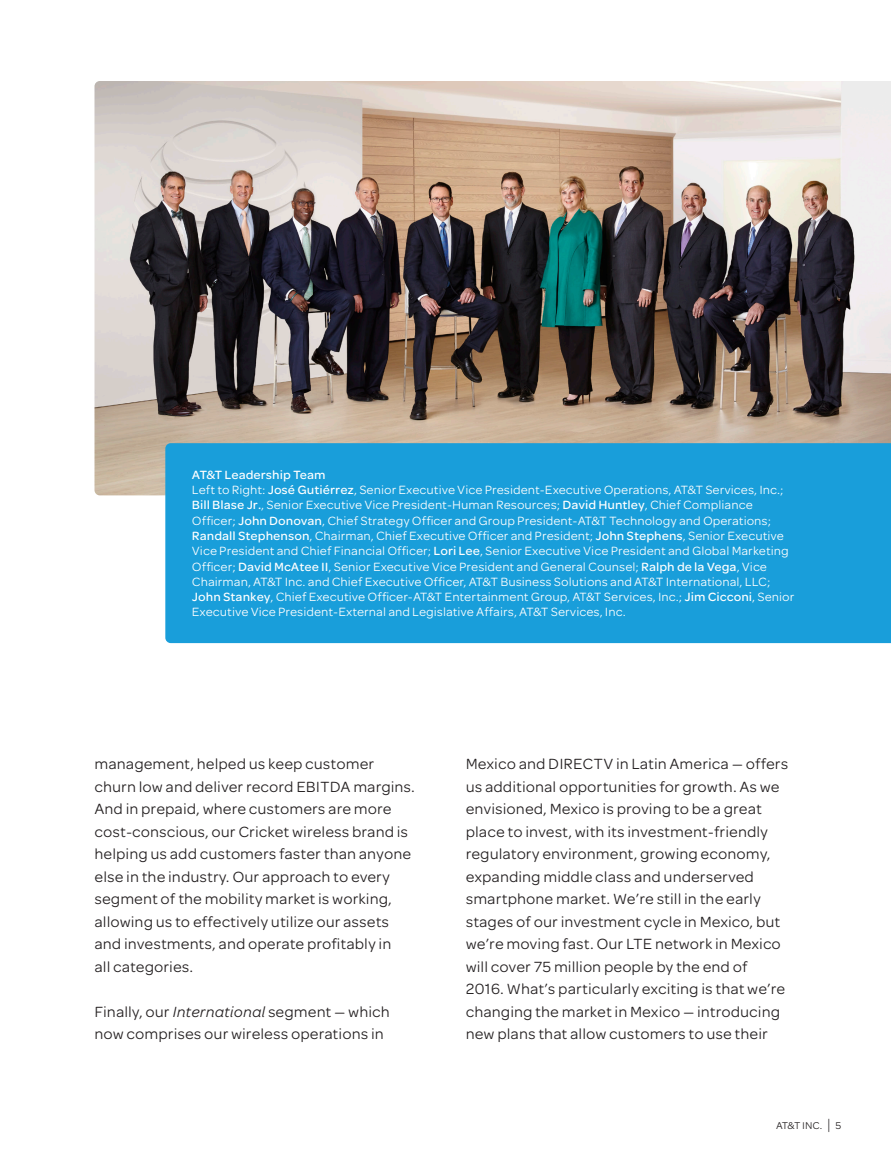
<style>
.page{position:relative;width:891px;height:1161px;background:#fff}
.page>*{position:absolute;margin:0;border:0;box-sizing:border-box;transform-origin:0 0}
.t1{font:15.75px/22.5px "Omnes ATTII";color:#231f20}
.t2{font:12.75px/15.3px "Omnes ATTII";color:#fff}
.t3{font:12.75px "Omnes ATTII Medium";color:#fff}
.t4{font:10.5px "Omnes ATTII";color:#231f20}
.s1{font-family:"Omnes ATTII Medium"}
.s2{font-style:italic}
.s3{font-size:15.75px}
</style>
<div class="page">
<img style="left:94px;top:81px;width:797px;height:414px">
<div style="left:165px;top:443px;width:726px;height:200px;background:#199eda"></div>
<p class="t3" style="left:192px;top:466px;width:135px">AT&amp;T Leadership Team</p>
<p class="t2" style="left:192px;top:481px;width:604px">Left to Right: <span class="s1">José Gutiérrez</span>, Senior Executive Vice President-Executive Operations, AT&amp;T Services, Inc.; <span class="s1">Bill Blase Jr.</span>, Senior Executive Vice President-Human Resources; <span class="s1">David Huntley</span>, Chief Compliance Officer; <span class="s1">John Donovan</span>, Chief Strategy Officer and Group President-AT&amp;T Technology and Operations; <span class="s1">Randall Stephenson</span>, Chairman, Chief Executive Officer and President; <span class="s1">John Stephens</span>, Senior Executive Vice President and Chief Financial Officer; <span class="s1">Lori Lee</span>, Senior Executive Vice President and Global Marketing Officer; <span class="s1">David McAtee II</span>, Senior Executive Vice President and General Counsel; <span class="s1">Ralph de la Vega</span>, Vice Chairman, AT&amp;T Inc. and Chief Executive Officer, AT&amp;T Business Solutions and AT&amp;T International, LLC; <span class="s1">John Stankey</span>, Chief Executive Officer-AT&amp;T Entertainment Group, AT&amp;T Services, Inc.; <span class="s1">Jim Cicconi</span>, Senior Executive Vice President-External and Legislative Affairs, AT&amp;T Services, Inc.</p>
<p class="t1" style="left:94px;top:752px;width:322px">management, helped us keep customer churn low and deliver record EBITDA margins.<br>And in prepaid, where customers are more cost-conscious, our Cricket wireless brand is helping us add customers faster than anyone else in the industry. Our approach to every segment of the mobility market is working, allowing us to effectively utilize our assets and investments, and operate profitably in<br>all categories.</p>
<p class="t1" style="left:94px;top:999px;width:297px">Finally, our <span class="s2">International</span> segment — which now comprises our wireless operations in</p>
<p class="t1" style="left:466px;top:752px;width:324px">Mexico and DIRECTV in Latin America — offers us additional opportunities for growth. As we envisioned, Mexico is proving to be a great place to invest, with its investment-friendly regulatory environment, growing economy, expanding middle class and underserved smartphone market. We’re still in the early stages of our investment cycle in Mexico, but we’re moving fast. Our LTE network in Mexico will cover 75 million people by the end of 2016. What’s particularly exciting is that we’re changing the market in Mexico — introducing new plans that allow customers to use their</p>
<p class="t4" style="left:776px;top:1118px;width:67px">AT&amp;T INC. <span class="s3">|</span> 5</p>
</div>
